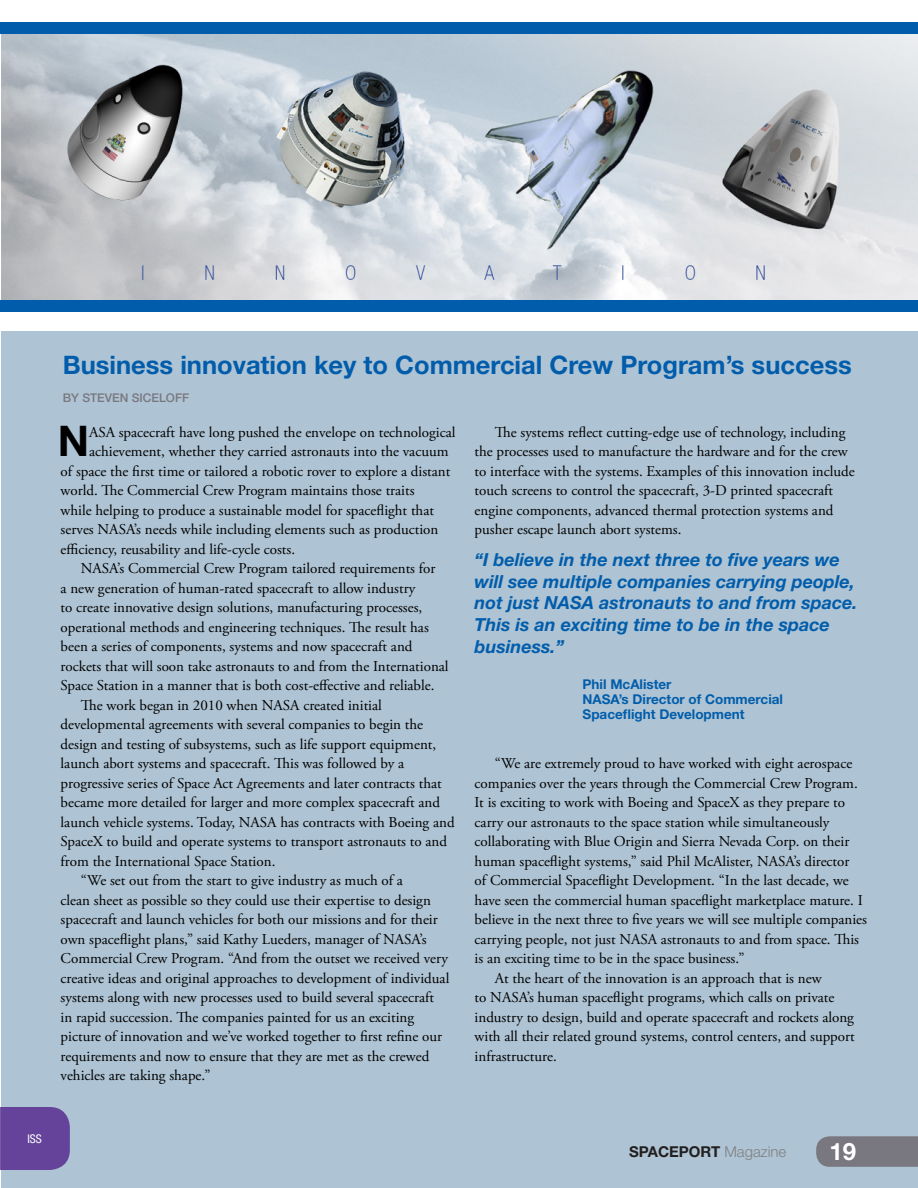
<style>
.page{position:relative;width:918px;height:1188px;background:#fff}
.page>*{position:absolute;margin:0;border:0;box-sizing:border-box;transform-origin:0 0}
.t1{font:700 42.3px "Helvetica Neue LT Std";color:#000}
.t2{font:700 25.5px "Helvetica Neue LT Std";color:#015dab}
.t3{font:700 24px "Helvetica Neue LT Std";color:#fff}
.t4{font:italic 700 18px/21.6px "Helvetica Neue LT Std";color:#015dab}
.t5{font:15px/19.5px "Adobe Garamond Pro";color:#000}
.t6{font:700 15px "Helvetica Neue LT Std";color:#231f20}
.t7{font:700 13.5px/15px "Helvetica Neue LT Std";color:#015dab}
.t8{font:500 12px "Helvetica Neue LT Std";color:#79777f}
.t9{font:condensed 12px "Helvetica Neue LT Std";color:#fff}
.s1{font-weight:300;color:#808285}
</style>
<div class="page">
<div style="left:1px;top:332px;width:917px;height:856px;background:#aec3d3"></div>
<img style="left:1px;top:34px;width:917px;height:266px">
<div style="left:0;top:300px;width:918px;height:12px;background:#015dab"></div>
<div style="left:0;top:22px;width:918px;height:12px;background:#015dab"></div>
<div style="left:0;top:1107px;width:70px;height:63px;background:#65439a"></div>
<svg style="left:816px;top:1136px;width:102px;height:31px;background:#7b7a82"></svg>
<h2 class="t2" style="left:63px;top:349px;width:790px">Business innovation key to Commercial Crew Program’s success</h2>
<p class="t8" style="left:63px;top:390px;width:128px">BY STEVEN SICELOFF</p>
<h1 class="t1" style="left:58px;top:415px;width:33px">N</h1>
<p class="t5" style="left:89px;top:423px;width:368px">ASA spacecraft have long pushed the envelope on technological</p>
<p class="t5" style="left:475px;top:423px;width:382px;text-indent:20px">The systems reflect cutting-edge use of technology, including the processes used to manufacture the hardware and for the crew to interface with the systems. Examples of this innovation include touch screens to control the spacecraft, 3-D printed spacecraft engine components, advanced thermal protection systems and pusher escape launch abort systems.</p>
<p class="t5" style="left:89px;top:442px;width:361px">achievement, whether they carried astronauts into the vacuum</p>
<p class="t5" style="left:61px;top:462px;width:391px">of space the first time or tailored a robotic rover to explore a distant</p>
<p class="t5" style="left:61px;top:481px;width:356px">world. The Commercial Crew Program maintains those traits</p>
<p class="t5" style="left:61px;top:501px;width:375px">while helping to produce a sustainable model for spaceflight that</p>
<p class="t5" style="left:61px;top:520px;width:379px">serves NASA’s needs while including elements such as production</p>
<p class="t5" style="left:61px;top:540px;width:236px">efficiency, reusability and life-cycle costs.</p>
<p class="t5" style="left:81px;top:559px;width:356px">NASA’s Commercial Crew Program tailored requirements for</p>
<p class="t5" style="left:61px;top:579px;width:356px">a new generation of human-rated spacecraft to allow industry</p>
<p class="t5" style="left:61px;top:598px;width:363px">to create innovative design solutions, manufacturing processes,</p>
<p class="t5" style="left:61px;top:618px;width:370px">operational methods and engineering techniques. The result has</p>
<p class="t5" style="left:61px;top:637px;width:353px">been a series of components, systems and now spacecraft and</p>
<p class="t5" style="left:61px;top:657px;width:390px">rockets that will soon take astronauts to and from the International</p>
<p class="t5" style="left:61px;top:676px;width:375px">Space Station in a manner that is both cost-effective and reliable.</p>
<p class="t5" style="left:81px;top:696px;width:303px">The work began in 2010 when NASA created initial</p>
<p class="t5" style="left:61px;top:715px;width:364px">developmental agreements with several companies to begin the</p>
<p class="t5" style="left:61px;top:735px;width:377px">design and testing of subsystems, such as life support equipment,</p>
<p class="t5" style="left:61px;top:754px;width:345px">launch abort systems and spacecraft. This was followed by a</p>
<p class="t5" style="left:61px;top:774px;width:383px">progressive series of Space Act Agreements and later contracts that</p>
<p class="t5" style="left:61px;top:793px;width:381px">became more detailed for larger and more complex spacecraft and</p>
<p class="t5" style="left:61px;top:813px;width:396px">launch vehicle systems. Today, NASA has contracts with Boeing and</p>
<p class="t5" style="left:61px;top:832px;width:388px">SpaceX to build and operate systems to transport astronauts to and</p>
<p class="t5" style="left:61px;top:852px;width:216px">from the International Space Station.</p>
<p class="t5" style="left:81px;top:871px;width:324px">“We set out from the start to give industry as much of a</p>
<p class="t5" style="left:61px;top:891px;width:372px">clean sheet as possible so they could use their expertise to design</p>
<p class="t5" style="left:61px;top:910px;width:379px">spacecraft and launch vehicles for both our missions and for their</p>
<p class="t5" style="left:61px;top:930px;width:368px">own spaceflight plans,” said Kathy Lueders, manager of NASA’s</p>
<p class="t5" style="left:61px;top:949px;width:389px">Commercial Crew Program. “And from the outset we received very</p>
<p class="t5" style="left:61px;top:969px;width:390px">creative ideas and original approaches to development of individual</p>
<p class="t5" style="left:61px;top:988px;width:375px">systems along with new processes used to build several spacecraft</p>
<p class="t5" style="left:61px;top:1008px;width:355px">in rapid succession. The companies painted for us an exciting</p>
<p class="t5" style="left:61px;top:1027px;width:383px">picture of innovation and we’ve worked together to first refine our</p>
<p class="t5" style="left:61px;top:1047px;width:370px">requirements and now to ensure that they are met as the crewed</p>
<p class="t5" style="left:61px;top:1066px;width:151px">vehicles are taking shape.”</p>
<p class="t4" style="left:475px;top:549px;width:385px">“I believe in the next three to five years we will see multiple companies carrying people, not just NASA astronauts to and from space.<br>This is an exciting time to be in the space business.”</p>
<p class="t7" style="left:583px;top:677px;width:202px">Phil McAlister<br>NASA’s Director of Commercial<br>Spaceflight Development</p>
<p class="t5" style="left:495px;top:754px;width:359px">“We are extremely proud to have worked with eight aerospace</p>
<p class="t5" style="left:475px;top:774px;width:385px">companies over the years through the Commercial Crew Program.</p>
<p class="t5" style="left:475px;top:793px;width:372px">It is exciting to work with Boeing and SpaceX as they prepare to</p>
<p class="t5" style="left:475px;top:813px;width:356px">carry our astronauts to the space station while simultaneously</p>
<p class="t5" style="left:475px;top:832px;width:376px">collaborating with Blue Origin and Sierra Nevada Corp. on their</p>
<p class="t5" style="left:475px;top:852px;width:376px">human spaceflight systems,” said Phil McAlister, NASA’s director</p>
<p class="t5" style="left:475px;top:871px;width:376px">of Commercial Spaceflight Development. “In the last decade, we</p>
<p class="t5" style="left:475px;top:891px;width:390px">have seen the commercial human spaceflight marketplace mature. I</p>
<p class="t5" style="left:475px;top:910px;width:394px">believe in the next three to five years we will see multiple companies</p>
<p class="t5" style="left:475px;top:930px;width:386px">carrying people, not just NASA astronauts to and from space. This</p>
<p class="t5" style="left:475px;top:949px;width:271px">is an exciting time to be in the space business.”</p>
<p class="t5" style="left:495px;top:969px;width:328px">At the heart of the innovation is an approach that is new</p>
<p class="t5" style="left:475px;top:988px;width:361px">to NASA’s human spaceflight programs, which calls on private</p>
<p class="t5" style="left:475px;top:1008px;width:381px">industry to design, build and operate spacecraft and rockets along</p>
<p class="t5" style="left:475px;top:1027px;width:382px">with all their related ground systems, control centers, and support</p>
<p class="t5" style="left:475px;top:1047px;width:84px">infrastructure.</p>
<p class="t9" style="left:27px;top:1132px;width:16px">ISS</p>
<p class="t6" style="left:629px;top:1142px;width:159px">SPACEPORT <span class="s1">Magazine</span></p>
<h3 class="t3" style="left:829px;top:1137px;width:28px">19</h3>
</div>
